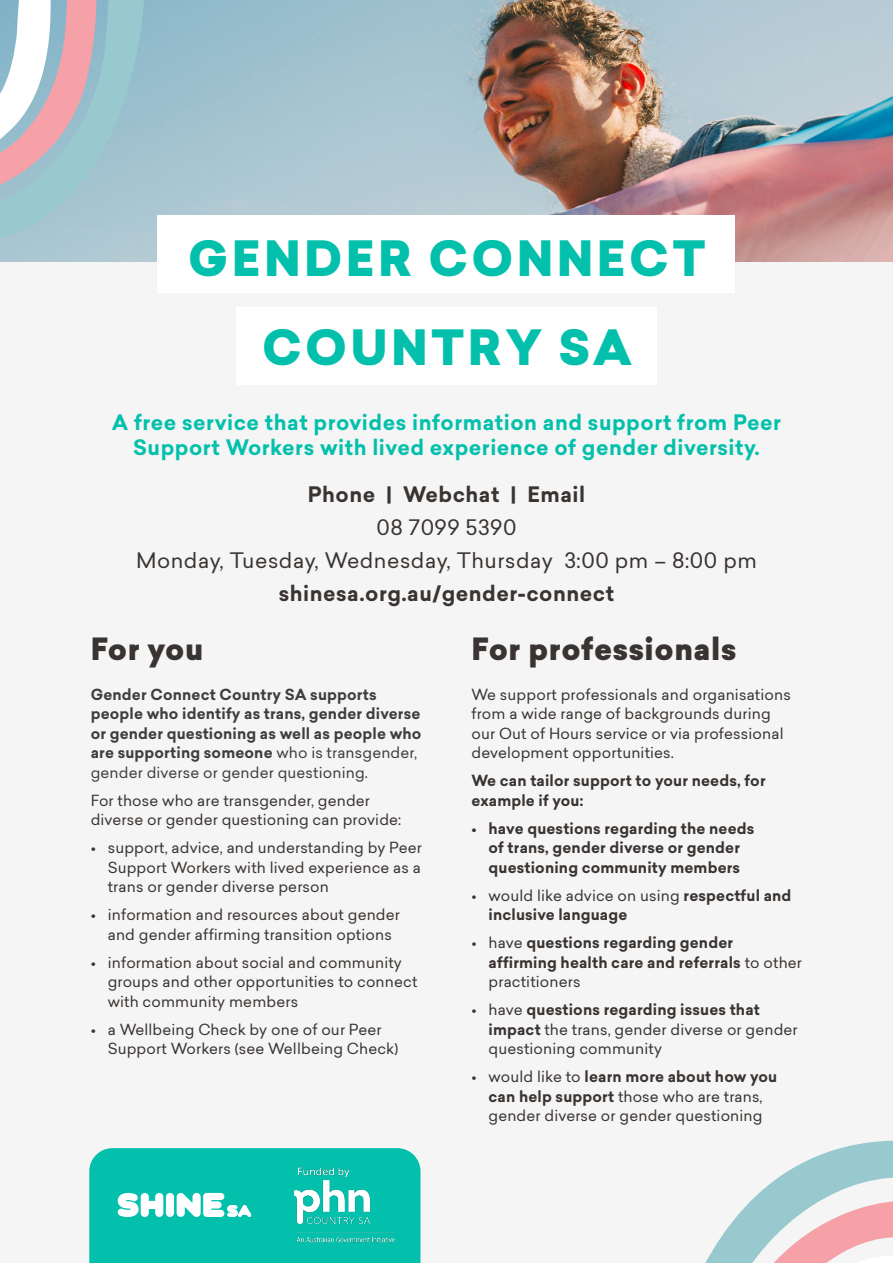
<style>
.page{position:relative;width:893px;height:1263px;background:#fff}
.page>*{position:absolute;margin:0;border:0;box-sizing:border-box;transform-origin:0 0}
._01_Cover_Title{font:900 47.55px "Sailec";letter-spacing:.07em;color:#02c0ab}
.Sub-heading{font:900 30px "Sailec";letter-spacing:.02em;color:#393431}
._01_Cover_Title-2{font:700 20.85px/25px "Sailec";letter-spacing:.025em;color:#02c0ab;text-align:center}
._01_Cover_Title-3{font:20.85px "Sailec";letter-spacing:.025em;color:#393431}
._01_Cover_Title-4{font:700 20.85px "Sailec";letter-spacing:.025em;color:#393431}
.Body_Text__dark{font:15px/19.5px "Sailec";letter-spacing:.01em;color:#393431}
.Paragraph_Style_2{font:700 15px/19.5px "Sailec";letter-spacing:.01em;color:#393431}
.Paragraph_Style_2-2{font:700 15px/19.5px "Sailec";letter-spacing:.01em;color:#3e3e3f}
.s1{font-weight:400}
.s2{font-weight:700}
</style>
<div class="page">
<div style="left:0;top:199px;width:893px;height:1064px;background:#f5f5f5"></div>
<img style="left:159px;top:0;width:734px;height:262px">
<svg style="left:0;top:0;width:159px;height:262px"></svg>
<svg style="left:0;top:0;width:100px;height:247px"></svg>
<svg style="left:710px;top:1140px;width:183px;height:123px"></svg>
<div style="left:158px;top:215px;width:577px;height:78px;background:#fff"></div>
<div style="left:236px;top:307px;width:421px;height:78px;background:#fff"></div>
<svg style="left:89px;top:1148px;width:331px;height:115px"></svg>
<img style="left:295px;top:1165px;width:99px;height:80px">
<p class="_01_Cover_Title" style="left:188px;top:224px;width:519px">GENDER CONNECT</p>
<p class="_01_Cover_Title" style="left:262px;top:313px;width:371px">COUNTRY SA</p>
<p class="_01_Cover_Title-2" style="left:112px;top:410px;width:671px">A free service that provides information and support from Peer<br>Support Workers with lived experience of gender diversity.</p>
<p class="_01_Cover_Title-4" style="left:308px;top:480px;width:279px">Phone | Webchat | Email</p>
<p class="_01_Cover_Title-3" style="left:376px;top:513px;width:142px">08 7099 5390</p>
<p class="_01_Cover_Title-3" style="left:136px;top:546px;width:622px">Monday, Tuesday, Wednesday, Thursday 3:00 pm – 8:00 pm</p>
<p class="_01_Cover_Title-4" style="left:279px;top:578px;width:337px">shinesa.org.au/gender-connect</p>
<p class="Sub-heading" style="left:91px;top:627px;width:114px">For you</p>
<p class="Sub-heading" style="left:471px;top:627px;width:266px">For professionals</p>
<p class="Paragraph_Style_2-2" style="left:91px;top:685px;width:332px">Gender Connect Country SA supports people who identify as trans, gender diverse or gender questioning as well as people who are supporting someone <span class="s1">who is transgender, gender diverse or gender questioning.</span></p>
<p class="Body_Text__dark" style="left:91px;top:790px;width:312px">For those who are transgender, gender diverse or gender questioning can provide:</p>
<p class="Body_Text__dark" style="left:108px;top:838px;width:316px;text-align:justify;text-indent:-17px">• support, advice, and understanding by Peer Support Workers with lived experience as a trans or gender diverse person</p>
<p class="Body_Text__dark" style="left:91px;top:905px;width:311px;text-align:center">• information and resources about gender and gender affirming transition options</p>
<p class="Body_Text__dark" style="left:108px;top:952px;width:311px;text-indent:-17px">• information about social and community groups and other opportunities to connect with community members</p>
<p class="Body_Text__dark" style="left:108px;top:1019px;width:292px;text-indent:-17px">• a Wellbeing Check by one of our Peer<br>Support Workers (see Wellbeing Check)</p>
<p class="Body_Text__dark" style="left:471px;top:684px;width:321px">We support professionals and organisations from a wide range of backgrounds during our Out of Hours service or via professional development opportunities.</p>
<p class="Paragraph_Style_2" style="left:471px;top:771px;width:296px">We can tailor support to your needs, for example if you:</p>
<p class="Paragraph_Style_2" style="left:471px;top:819px;width:284px;text-align:center">• have questions regarding the needs of trans, gender diverse or gender questioning community members</p>
<p class="Paragraph_Style_2" style="left:488px;top:886px;width:304px;text-indent:-17px"><span class="s1">• would like advice on using</span> respectful and inclusive language</p>
<p class="Paragraph_Style_2" style="left:488px;top:933px;width:315px;text-indent:-17px"><span class="s1">• have</span> questions regarding gender affirming health care and referrals <span class="s1">to other practitioners</span></p>
<p class="Body_Text__dark" style="left:488px;top:1000px;width:311px;text-indent:-17px">• have <span class="s2">questions regarding issues that impact</span> the trans, gender diverse or gender questioning community</p>
<p class="Body_Text__dark" style="left:471px;top:1067px;width:307px;text-align:center">• would like to <span class="s2">learn more about how you can help support</span> those who are trans, gender diverse or gender questioning</p>
</div>
